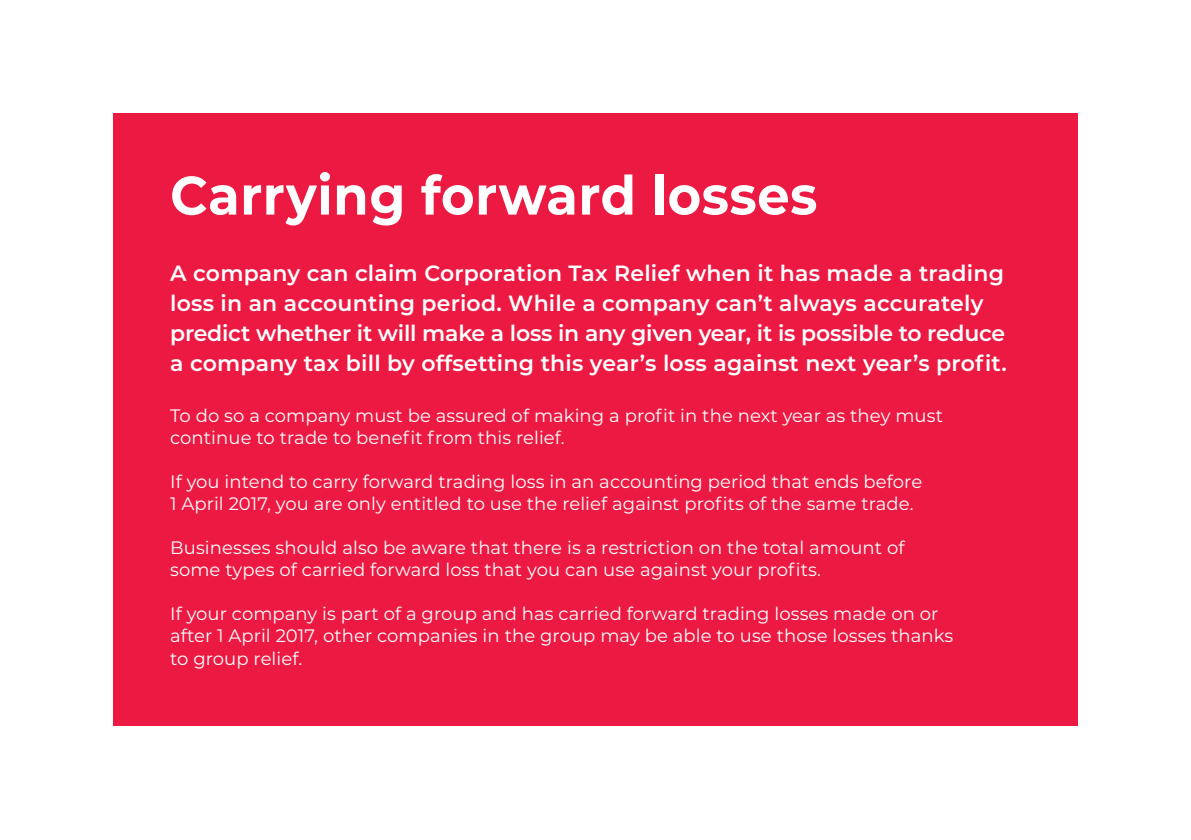
<style>
.page{position:relative;width:1191px;height:840px;background:#fff}
.page>*{position:absolute;margin:0;border:0;box-sizing:border-box;transform-origin:0 0}
.t1{font:700 54px "Montserrat";letter-spacing:.01em;color:#fff;scale:.95 1}
.t2{font:600 22px/30px "Montserrat";letter-spacing:.01em;color:#fff}
.t3{font:18px/22px "Montserrat";letter-spacing:.005em;color:#fff}
</style>
<div class="page">
<div style="left:113px;top:113px;width:964px;height:613px;background:#ec1a43"></div>
<h1 class="t1" style="left:170px;top:156px;width:683px">Carrying forward losses</h1>
<p class="t2" style="left:170px;top:257px;width:838px">A company can claim Corporation Tax Relief when it has made a trading loss in an accounting period. While a company can’t always accurately predict whether it will make a loss in any given year, it is possible to reduce a company tax bill by offsetting this year’s loss against next year’s profit.</p>
<p class="t3" style="left:170px;top:403px;width:774px">To do so a company must be assured of making a profit in the next year as they must continue to trade to benefit from this relief.</p>
<p class="t3" style="left:170px;top:469px;width:753px">If you intend to carry forward trading loss in an accounting period that ends before<br>1 April 2017, you are only entitled to use the relief against profits of the same trade.</p>
<p class="t3" style="left:170px;top:535px;width:736px">Businesses should also be aware that there is a restriction on the total amount of some types of carried forward loss that you can use against your profits.</p>
<p class="t3" style="left:170px;top:601px;width:784px">If your company is part of a group and has carried forward trading losses made on or after 1 April 2017, other companies in the group may be able to use those losses thanks to group relief.</p>
</div>
